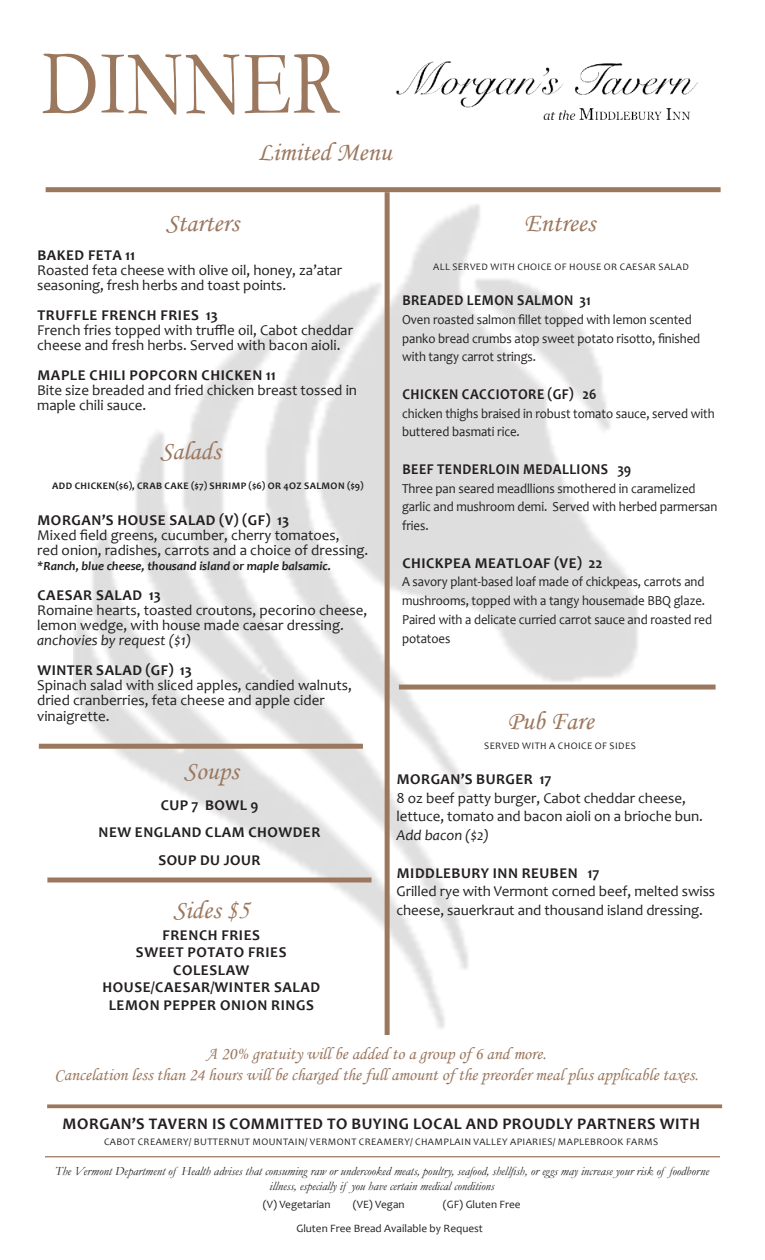
<style>
.page{position:relative;width:765px;height:1260px;background:#fff}
.page>*{position:absolute;margin:0;border:0;box-sizing:border-box;transform-origin:0 0}
.t1{font:92.75px "Garamond";letter-spacing:.01em;color:#9b775e;scale:.8 1}
.t2{font:26.25px "Monotype Corsiva";color:#9b775e}
.t3{font:17.5px "Monotype Corsiva";color:#9b775e}
.t4{font:700 16.25px "Candara";letter-spacing:.035em;color:#231f20}
.t5{font:15px/15px "Candara";color:#231f20}
.t6{font:700 15px "Candara";letter-spacing:.035em;color:#231f20}
.t7{font:700 15px "Candara";letter-spacing:.035em;color:#231f20;scale:.93 1}
.t8{font:italic 15px "Candara";color:#231f20}
.t9{font:13.75px/18.8px "Candara";letter-spacing:-.005em;color:#231f20;scale:.93 1}
.t10{font:italic 12.5px/15px "Garamond";color:#231f20;text-align:center}
.t11{font:italic 700 12.5px "Candara";color:#231f20}
.t12{font:11.25px "Candara";color:#231f20}
.t13{font:10px "Candara";letter-spacing:.04em;color:#231f20}
.t14{font:700 10px "Candara";letter-spacing:.04em;color:#231f20}
</style>
<div class="page">
<div style="left:46px;top:187px;width:675px;height:5px;background:#9b775e"></div>
<div style="left:385px;top:192px;width:5px;height:843px;background:#9b775e"></div>
<div style="left:39px;top:744px;width:324px;height:5px;background:#9b775e"></div>
<svg style="left:47px;top:1104px;width:675px;height:4px;background:#a6866f"></svg>
<hr style="left:45px;top:1156px;width:675px;height:1px;background:#9b775e">
<img style="left:396px;top:61px;width:302px;height:58px">
<div style="left:399px;top:685px;width:317px;height:5px;background:#9b775e"></div>
<hr style="left:47px;top:878px;width:325px;height:4px;background:#9b775e">
<p class="t1" style="left:42px;top:21px;width:373px">DINNER</p>
<p class="t2" style="left:258px;top:136px;width:135px">Limited Menu</p>
<p class="t2" style="left:166px;top:207px;width:74px">Starters</p>
<p class="t6" style="left:37px;top:246px;width:99px">BAKED FETA 11</p>
<p class="t5" style="left:37px;top:263px;width:306px">Roasted feta cheese with olive oil, honey, za’atar seasoning, fresh herbs and toast points.</p>
<p class="t6" style="left:37px;top:306px;width:182px">TRUFFLE FRENCH FRIES 13</p>
<p class="t5" style="left:37px;top:323px;width:317px">French fries topped with truffle oil, Cabot cheddar cheese and fresh herbs. Served with bacon aioli.</p>
<p class="t6" style="left:37px;top:366px;width:240px">MAPLE CHILI POPCORN CHICKEN 11</p>
<p class="t5" style="left:37px;top:383px;width:321px">Bite size breaded and fried chicken breast tossed in maple chili sauce.</p>
<p class="t2" style="left:160px;top:435px;width:62px">Salads</p>
<p class="t14" style="left:52px;top:479px;width:313px">ADD CHICKEN($6), CRAB CAKE ($7) SHRIMP ($6) OR 4OZ SALMON ($9)</p>
<p class="t6" style="left:37px;top:511px;width:253px">MORGAN’S HOUSE SALAD (V) (GF) 13</p>
<p class="t5" style="left:37px;top:528px;width:304px">Mixed field greens, cucumber, cherry tomatoes,</p>
<p class="t5" style="left:37px;top:543px;width:333px">red onion, radishes, carrots and a choice of dressing.</p>
<p class="t11" style="left:37px;top:558px;width:295px">*Ranch, blue cheese, thousand island or maple balsamic.</p>
<p class="t6" style="left:37px;top:586px;width:125px">CAESAR SALAD 13</p>
<p class="t5" style="left:37px;top:603px;width:332px">Romaine hearts, toasted croutons, pecorino cheese, lemon wedge, with house made caesar dressing.</p>
<p class="t8" style="left:37px;top:631px;width:156px">anchovies by request ($1)</p>
<p class="t6" style="left:37px;top:661px;width:156px">WINTER SALAD (GF) 13</p>
<p class="t5" style="left:37px;top:678px;width:316px">Spinach salad with sliced apples, candied walnuts, dried cranberries, feta cheese and apple cider vinaigrette.</p>
<p class="t2" style="left:524px;top:207px;width:72px">Entrees</p>
<p class="t13" style="left:433px;top:261px;width:257px">ALL SERVED WITH CHOICE OF HOUSE OR CAESAR SALAD</p>
<p class="t7" style="left:402px;top:291px;width:204px">BREADED LEMON SALMON 31</p>
<p class="t9" style="left:402px;top:310px;width:322px">Oven roasted salmon fillet topped with lemon scented panko bread crumbs atop sweet potato risotto, finished with tangy carrot strings.</p>
<p class="t7" style="left:402px;top:385px;width:210px">CHICKEN CACCIOTORE (GF) 26</p>
<p class="t9" style="left:402px;top:404px;width:338px">chicken thighs braised in robust tomato sauce, served with buttered basmati rice.</p>
<p class="t7" style="left:402px;top:460px;width:248px">BEEF TENDERLOIN MEDALLIONS 39</p>
<p class="t9" style="left:402px;top:479px;width:341px">Three pan seared meadllions smothered in caramelized garlic and mushroom demi. Served with herbed parmersan fries.</p>
<p class="t6" style="left:402px;top:553px;width:202px">CHICKPEA MEATLOAF (VE) 22</p>
<p class="t9" style="left:402px;top:573px;width:335px">A savory plant-based loaf made of chickpeas, carrots and mushrooms, topped with a tangy housemade BBQ glaze.<br>Paired with a delicate curried carrot sauce and roasted red potatoes</p>
<p class="t2" style="left:508px;top:705px;width:88px">Pub Fare</p>
<p class="t13" style="left:484px;top:739px;width:153px">SERVED WITH A CHOICE OF SIDES</p>
<p class="t2" style="left:184px;top:755px;width:56px">Soups</p>
<p class="t6" style="left:161px;top:795px;width:99px">CUP 7 BOWL 9</p>
<p class="t6" style="left:99px;top:823px;width:223px">NEW ENGLAND CLAM CHOWDER</p>
<p class="t6" style="left:158px;top:850px;width:104px">SOUP DU JOUR</p>
<p class="t2" style="left:173px;top:894px;width:78px">Sides $5</p>
<p class="t6" style="left:162px;top:925px;width:99px">FRENCH FRIES</p>
<p class="t6" style="left:136px;top:943px;width:152px">SWEET POTATO FRIES</p>
<p class="t6" style="left:173px;top:960px;width:78px">COLESLAW</p>
<p class="t6" style="left:102px;top:978px;width:219px">HOUSE/CAESAR/WINTER SALAD</p>
<p class="t6" style="left:109px;top:995px;width:207px">LEMON PEPPER ONION RINGS</p>
<p class="t6" style="left:397px;top:770px;width:156px">MORGAN’S BURGER 17</p>
<p class="t5" style="left:397px;top:790px;width:291px">8 oz beef patty burger, Cabot cheddar cheese,</p>
<p class="t5" style="left:397px;top:809px;width:308px">lettuce, tomato and bacon aioli on a brioche bun.</p>
<p class="t8" style="left:397px;top:826px;width:94px">Add bacon ($2)</p>
<p class="t6" style="left:397px;top:863px;width:204px">MIDDLEBURY INN REUBEN 17</p>
<p class="t5" style="left:397px;top:882px;width:320px;line-height:18.8px">Grilled rye with Vermont corned beef, melted swiss cheese, sauerkraut and thousand island dressing.</p>
<p class="t3" style="left:206px;top:1043px;width:341px">A 20% gratuity will be added to a group of 6 and more.</p>
<p class="t3" style="left:55px;top:1064px;width:645px">Cancelation less than 24 hours will be charged the full amount of the preorder meal plus applicable taxes.</p>
<p class="t4" style="left:63px;top:1113px;width:639px">MORGAN’S TAVERN IS COMMITTED TO BUYING LOCAL AND PROUDLY PARTNERS WITH</p>
<p class="t13" style="left:104px;top:1136px;width:556px">CABOT CREAMERY/ BUTTERNUT MOUNTAIN/ VERMONT CREAMERY/ CHAMPLAIN VALLEY APIARIES/ MAPLEBROOK FARMS</p>
<p class="t10" style="left:55px;top:1163px;width:655px">The Vermont Department of Health advises that consuming raw or undercooked meats, poultry, seafood, shellfish, or eggs may increase your risk of foodborne illness, especially if you have certain medical conditions</p>
<p class="t12" style="left:263px;top:1197px;width:69px">(V) Vegetarian</p>
<p class="t12" style="left:353px;top:1197px;width:53px">(VE) Vegan</p>
<p class="t12" style="left:443px;top:1197px;width:79px">(GF) Gluten Free</p>
<p class="t12" style="left:296px;top:1221px;width:188px">Gluten Free Bread Available by Request</p>
</div>
